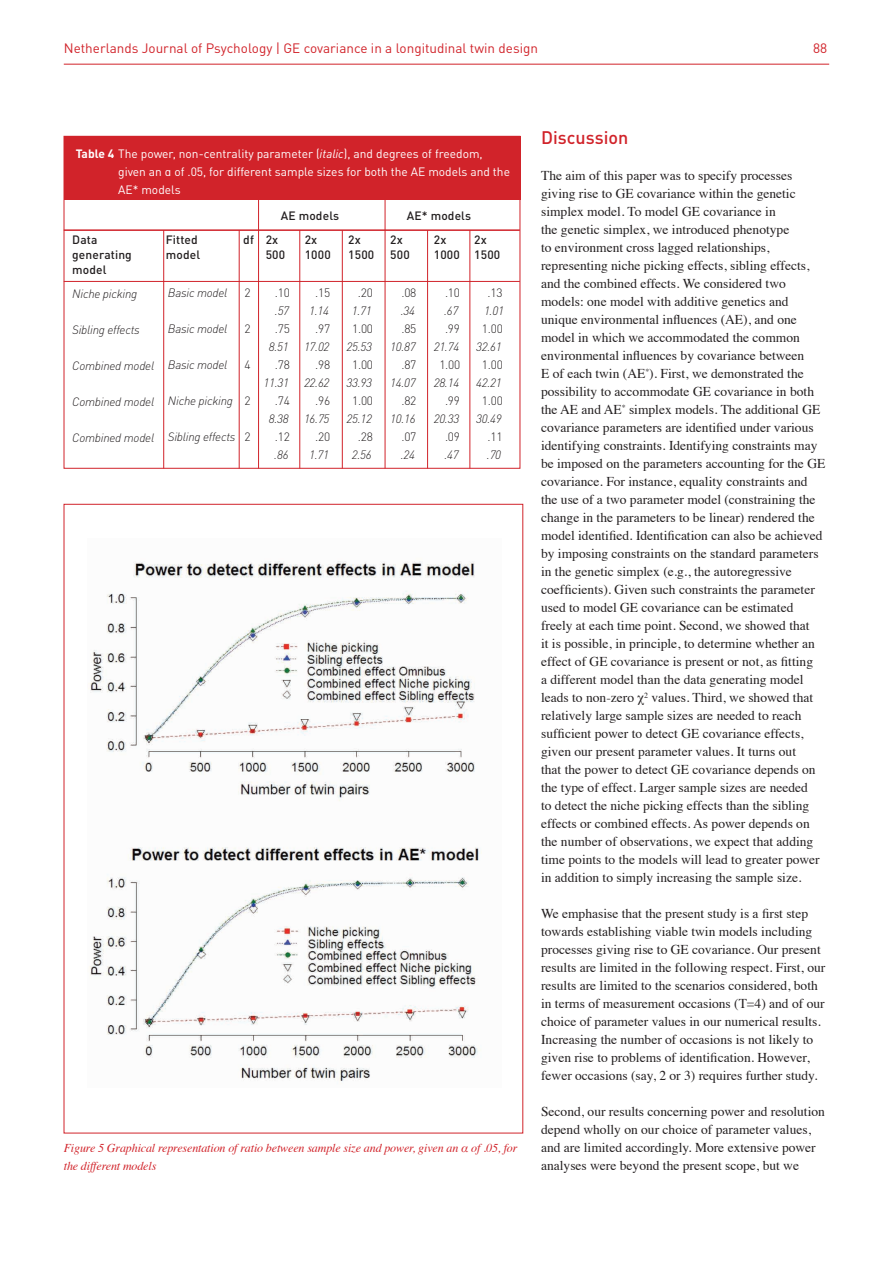
<style>
.page{position:relative;width:893px;height:1263px;background:#fff}
.page>*{position:absolute;margin:0;border:0;box-sizing:border-box;transform-origin:0 0}
.t1{font:500 18px "DIN Pro";color:#d1232a}
.t2{font:13.5px/18px "Times";color:#231f20}
.t3{font:13.5px "DIN Pro";color:#d1232a}
.t4{font:italic 300 12px "DIN Pro";letter-spacing:-.02em;color:#231f20}
.t5{font:12px/18px "DIN Pro";color:#fff}
.t6{font:300 12px "DIN Pro";letter-spacing:-.02em;color:#231f20}
.t7{font:italic 12px/18px "Times";letter-spacing:-.01em;color:#d1232a}
.t8{font:500 12px "DIN Pro";letter-spacing:.01em;color:#231f20}
.s1{font-weight:700}
.s2{font-style:italic}
</style>
<div class="page">
<hr style="left:64px;top:64px;width:765px;height:1px;background:#d1232a">
<hr style="left:64px;top:229px;width:456px;height:2px;background:#d1232a">
<hr style="left:64px;top:281px;width:456px;height:1px;background:#d1232a">
<div style="left:64px;top:136px;width:456px;height:64px;background:#d1232a"></div>
<hr style="left:163px;top:230px;width:1px;height:238px;background:#d1232a">
<hr style="left:239px;top:230px;width:1px;height:238px;background:#d1232a">
<hr style="left:258px;top:200px;width:1px;height:268px;background:#d1232a">
<hr style="left:300px;top:230px;width:1px;height:238px;background:#d1232a">
<hr style="left:342px;top:230px;width:1px;height:238px;background:#d1232a">
<hr style="left:385px;top:198px;width:1px;height:270px;background:#d1232a">
<hr style="left:427px;top:230px;width:1px;height:238px;background:#d1232a">
<hr style="left:470px;top:230px;width:1px;height:238px;background:#d1232a">
<img style="left:88px;top:561px;width:394px;height:521px">
<p class="t3" style="left:64px;top:37px;width:476px">Netherlands Journal of Psychology | GE covariance in a longitudinal twin design</p>
<p class="t3" style="left:813px;top:37px;width:16px">88</p>
<p class="t5" style="left:118px;top:143px;width:393px;text-indent:-43px"><span class="s1">Table 4</span> The power, non-centrality parameter (<span class="s2">italic</span>), and degrees of freedom, given an α of .05, for different sample sizes for both the AE models and the<br>AE* models</p>
<p class="t8" style="left:281px;top:206px;width:60px">AE models</p>
<p class="t8" style="left:407px;top:206px;width:66px">AE* models</p>
<p class="t8" style="left:72px;top:230px;width:27px">Data</p>
<p class="t8" style="left:166px;top:230px;width:34px">Fitted</p>
<p class="t8" style="left:243px;top:230px;width:37px">df 2x</p>
<p class="t8" style="left:305px;top:230px;width:14px">2x</p>
<p class="t8" style="left:348px;top:230px;width:14px">2x</p>
<p class="t8" style="left:390px;top:230px;width:14px">2x</p>
<p class="t8" style="left:434px;top:230px;width:14px">2x</p>
<p class="t8" style="left:474px;top:230px;width:14px">2x</p>
<p class="t8" style="left:72px;top:245px;width:61px">generating</p>
<p class="t8" style="left:166px;top:245px;width:36px">model</p>
<p class="t8" style="left:266px;top:245px;width:21px">500</p>
<p class="t8" style="left:305px;top:245px;width:27px">1000</p>
<p class="t8" style="left:348px;top:245px;width:27px">1500</p>
<p class="t8" style="left:390px;top:245px;width:21px">500</p>
<p class="t8" style="left:434px;top:245px;width:68px">1000 1500</p>
<p class="t8" style="left:72px;top:260px;width:36px">model</p>
<p class="t4" style="left:72px;top:284px;width:67px">Niche picking</p>
<p class="t4" style="left:72px;top:320px;width:69px">Sibling effects</p>
<p class="t4" style="left:72px;top:356px;width:84px">Combined model</p>
<p class="t4" style="left:72px;top:392px;width:84px">Combined model</p>
<p class="t4" style="left:72px;top:428px;width:84px">Combined model</p>
<p class="t6" style="left:487px;top:284px;width:17px">.13</p>
<p class="t4" style="left:484px;top:302px;width:21px">1.01</p>
<p class="t6" style="left:482px;top:320px;width:22px">1.00</p>
<p class="t4" style="left:476px;top:338px;width:27px">32.61</p>
<p class="t6" style="left:482px;top:356px;width:22px">1.00</p>
<p class="t4" style="left:476px;top:374px;width:27px">42.21</p>
<p class="t6" style="left:482px;top:392px;width:22px">1.00</p>
<p class="t4" style="left:476px;top:410px;width:27px">30.49</p>
<p class="t6" style="left:487px;top:428px;width:17px">.11</p>
<p class="t4" style="left:487px;top:446px;width:16px">.70</p>
<p class="t6" style="left:244px;top:284px;width:8px">2</p>
<p class="t6" style="left:244px;top:320px;width:8px">2</p>
<p class="t6" style="left:244px;top:356px;width:8px">4</p>
<p class="t6" style="left:244px;top:392px;width:8px">2</p>
<p class="t6" style="left:244px;top:428px;width:8px">2</p>
<p class="t6" style="left:275px;top:284px;width:17px">.10</p>
<p class="t4" style="left:275px;top:302px;width:16px">.57</p>
<p class="t6" style="left:275px;top:320px;width:17px">.75</p>
<p class="t4" style="left:269px;top:338px;width:21px">8.51</p>
<p class="t6" style="left:275px;top:356px;width:17px">.78</p>
<p class="t4" style="left:264px;top:374px;width:27px">11.31</p>
<p class="t6" style="left:275px;top:392px;width:17px">.74</p>
<p class="t4" style="left:269px;top:410px;width:21px">8.38</p>
<p class="t6" style="left:275px;top:428px;width:17px">.12</p>
<p class="t4" style="left:274px;top:446px;width:16px">.86</p>
<p class="t6" style="left:358px;top:284px;width:17px">.20</p>
<p class="t4" style="left:352px;top:302px;width:21px">1.71</p>
<p class="t6" style="left:352px;top:320px;width:22px">1.00</p>
<p class="t4" style="left:347px;top:338px;width:27px">25.53</p>
<p class="t6" style="left:352px;top:356px;width:22px">1.00</p>
<p class="t4" style="left:347px;top:374px;width:27px">33.93</p>
<p class="t6" style="left:352px;top:392px;width:22px">1.00</p>
<p class="t4" style="left:347px;top:410px;width:27px">25.12</p>
<p class="t6" style="left:358px;top:428px;width:17px">.28</p>
<p class="t4" style="left:352px;top:446px;width:21px">2.56</p>
<p class="t6" style="left:401px;top:284px;width:17px">.08</p>
<p class="t4" style="left:401px;top:302px;width:16px">.34</p>
<p class="t6" style="left:401px;top:320px;width:17px">.85</p>
<p class="t4" style="left:390px;top:338px;width:27px">10.87</p>
<p class="t6" style="left:401px;top:356px;width:17px">.87</p>
<p class="t4" style="left:390px;top:374px;width:27px">14.07</p>
<p class="t6" style="left:401px;top:392px;width:17px">.82</p>
<p class="t4" style="left:390px;top:410px;width:27px">10.16</p>
<p class="t6" style="left:401px;top:428px;width:17px">.07</p>
<p class="t4" style="left:401px;top:446px;width:16px">.24</p>
<p class="t6" style="left:445px;top:284px;width:17px">.10</p>
<p class="t4" style="left:444px;top:302px;width:16px">.67</p>
<p class="t6" style="left:445px;top:320px;width:17px">.99</p>
<p class="t4" style="left:434px;top:338px;width:27px">21.74</p>
<p class="t6" style="left:439px;top:356px;width:22px">1.00</p>
<p class="t4" style="left:434px;top:374px;width:27px">28.14</p>
<p class="t6" style="left:445px;top:392px;width:17px">.99</p>
<p class="t4" style="left:434px;top:410px;width:27px">20.33</p>
<p class="t6" style="left:445px;top:428px;width:17px">.09</p>
<p class="t4" style="left:444px;top:446px;width:16px">.47</p>
<p class="t4" style="left:168px;top:284px;width:61px">Basic model</p>
<p class="t4" style="left:168px;top:320px;width:61px">Basic model</p>
<p class="t4" style="left:168px;top:356px;width:61px">Basic model</p>
<p class="t4" style="left:168px;top:392px;width:67px">Niche picking</p>
<p class="t4" style="left:168px;top:428px;width:69px">Sibling effects</p>
<p class="t6" style="left:315px;top:284px;width:17px">.15</p>
<p class="t4" style="left:309px;top:302px;width:21px">1.14</p>
<p class="t6" style="left:315px;top:320px;width:17px">.97</p>
<p class="t4" style="left:304px;top:338px;width:27px">17.02</p>
<p class="t6" style="left:315px;top:356px;width:17px">.98</p>
<p class="t4" style="left:304px;top:374px;width:27px">22.62</p>
<p class="t6" style="left:315px;top:392px;width:17px">.96</p>
<p class="t4" style="left:304px;top:410px;width:27px">16.75</p>
<p class="t6" style="left:315px;top:428px;width:17px">.20</p>
<p class="t4" style="left:309px;top:446px;width:21px">1.71</p>
<p class="t7" style="left:64px;top:1138px;width:455px">Figure 5 Graphical representation of ratio between sample size and power, given an α of .05, for the different models</p>
<h1 class="t1" style="left:541px;top:123px;width:89px">Discussion</h1>
<p class="t2" style="left:541px;top:165px;width:286px">The aim of this paper was to specify processes giving rise to GE covariance within the genetic simplex model. To model GE covariance in<br>the genetic simplex, we introduced phenotype<br>to environment cross lagged relationships, representing niche picking effects, sibling effects, and the combined effects. We considered two models: one model with additive genetics and unique environmental influences (AE), and one model in which we accommodated the common environmental influences by covariance between<br>E of each twin (AE<sup>*</sup>). First, we demonstrated the possibility to accommodate GE covariance in both the AE and AE<sup>*</sup> simplex models. The additional GE covariance parameters are identified under various identifying constraints. Identifying constraints may be imposed on the parameters accounting for the GE covariance. For instance, equality constraints and the use of a two parameter model (constraining the change in the parameters to be linear) rendered the model identified. Identification can also be achieved by imposing constraints on the standard parameters in the genetic simplex (e.g., the autoregressive coefficients). Given such constraints the parameter used to model GE covariance can be estimated freely at each time point. Second, we showed that<br>it is possible, in principle, to determine whether an effect of GE covariance is present or not, as fitting<br>a different model than the data generating model leads to non-zero χ<sup>2</sup> values. Third, we showed that relatively large sample sizes are needed to reach sufficient power to detect GE covariance effects, given our present parameter values. It turns out<br>that the power to detect GE covariance depends on the type of effect. Larger sample sizes are needed<br>to detect the niche picking effects than the sibling effects or combined effects. As power depends on the number of observations, we expect that adding time points to the models will lead to greater power in addition to simply increasing the sample size.</p>
<p class="t2" style="left:541px;top:903px;width:286px">We emphasise that the present study is a first step towards establishing viable twin models including processes giving rise to GE covariance. Our present results are limited in the following respect. First, our results are limited to the scenarios considered, both in terms of measurement occasions (T=4) and of our choice of parameter values in our numerical results.<br>Increasing the number of occasions is not likely to given rise to problems of identification. However, fewer occasions (say, 2 or 3) requires further study.</p>
<p class="t2" style="left:541px;top:1101px;width:285px">Second, our results concerning power and resolution depend wholly on our choice of parameter values, and are limited accordingly. More extensive power analyses were beyond the present scope, but we</p>
</div>
